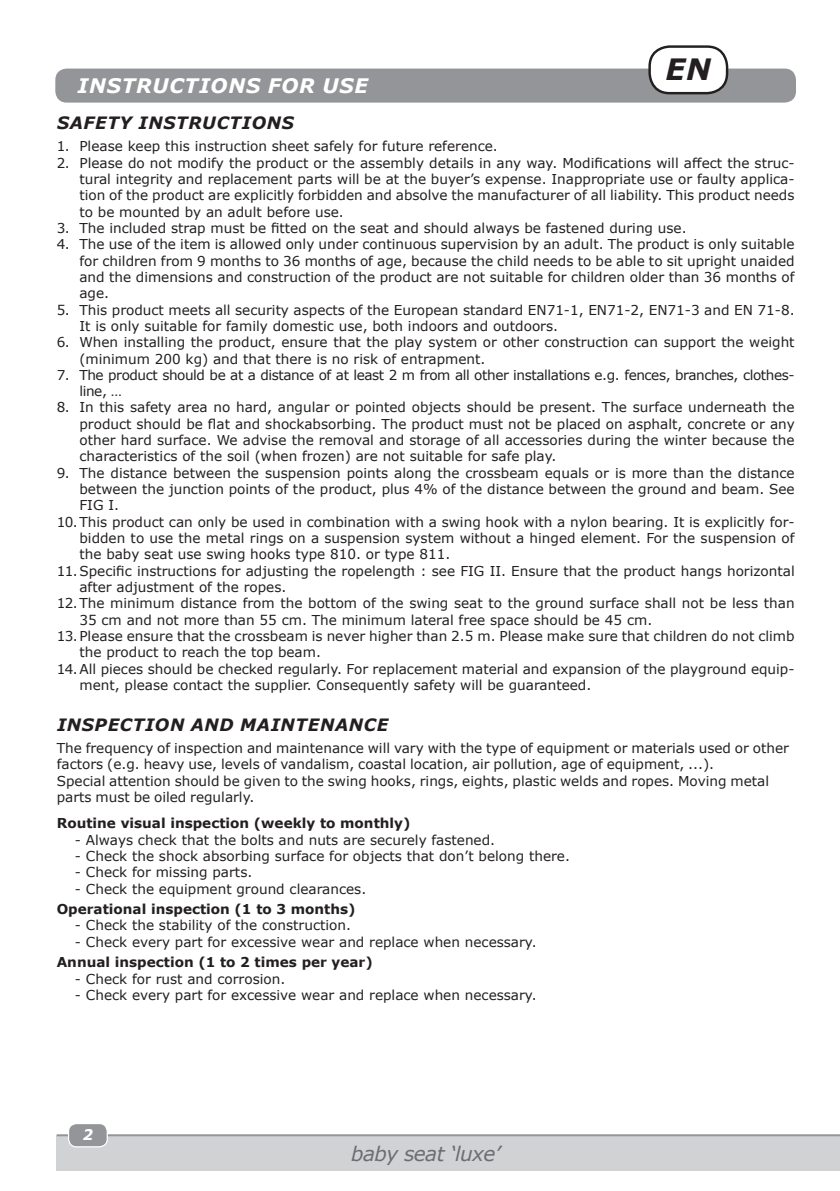
<style>
.page{position:relative;width:840px;height:1191px;background:#fff}
.page>*{position:absolute;margin:0;border:0;box-sizing:border-box;transform-origin:0 0}
.t1{font:italic 700 29.4px "Verdana";color:#231f20}
.t2{font:italic 700 20px "Verdana";letter-spacing:.035em;color:#fff}
.t3{font:italic 20px "Verdana";letter-spacing:-.03em;color:#6d6e71}
.t4{font:italic 700 17px "Verdana";letter-spacing:.035em;color:#231f20}
.t5{font:italic 700 14.6px "Verdana";color:#fff}
.t6{font:13.6px/16.4px "Verdana";color:#231f20}
.t7{font:700 13.6px "Verdana";color:#231f20}
.t8{font:13.6px/16.4px "Verdana";letter-spacing:-.03em;color:#231f20}
</style>
<div class="page">
<div style="left:57px;top:1135px;width:782px;height:35px;background:#d1d2d4"></div>
<hr style="left:57px;top:1134px;width:782px;height:2px;background:#939598">
<div style="left:68px;top:1123px;width:39px;height:23px;background:#939598;border-radius:8px"></div>
<div style="left:68px;top:1123px;width:40px;height:24px;border:1px solid #fff;border-radius:8px"></div>
<div style="left:55px;top:69px;width:740px;height:34px;background:#939598;border-radius:11px"></div>
<div style="left:649px;top:47px;width:77px;height:46px;background:#fff;border-radius:20px"></div>
<div style="left:648px;top:45px;width:79px;height:49px;border:2px solid #231f20;border-radius:20px"></div>
<h2 class="t2" style="left:77px;top:77px;width:292px">INSTRUCTIONS FOR USE</h2>
<h1 class="t1" style="left:665px;top:56px;width:47px">EN</h1>
<p class="t4" style="left:57px;top:115px;width:238px">SAFETY INSTRUCTIONS</p>
<p class="t6" style="left:57px;top:139px;width:442px">1. Please keep this instruction sheet safely for future reference.</p>
<p class="t6" style="left:79px;top:155px;width:716px;text-align:justify;text-indent:-23px">2. Please do not modify the product or the assembly details in any way. Modifications will affect the struc&shy;tural integrity and replacement parts will be at the buyer’s expense. Inappropriate use or faulty applica&shy;tion of the product are explicitly forbidden and absolve the manufacturer of all liability. This product needs to be mounted by an adult before use.</p>
<p class="t6" style="left:57px;top:220px;width:631px">3. The included strap must be fitted on the seat and should always be fastened during use.</p>
<p class="t6" style="left:79px;top:237px;width:716px;text-align:justify;text-indent:-23px">4. The use of the item is allowed only under continuous supervision by an adult. The product is only suitable for children from 9 months to 36 months of age, because the child needs to be able to sit upright unaided and the dimensions and construction of the product are not suitable for children older than 36 months of age.</p>
<p class="t6" style="left:79px;top:302px;width:716px;text-indent:-23px">5. This product meets all security aspects of the European standard EN71-1, EN71-2, EN71-3 and EN 71-8.<br>It is only suitable for family domestic use, both indoors and outdoors.</p>
<p class="t6" style="left:79px;top:335px;width:716px;text-indent:-23px">6. When installing the product, ensure that the play system or other construction can support the weight (minimum 200 kg) and that there is no risk of entrapment.</p>
<p class="t8" style="left:79px;top:367px;width:716px;text-indent:-23px">7. The product should be at a distance of at least 2 m from all other installations e.g. fences, branches, clothes&shy;line, …</p>
<p class="t6" style="left:79px;top:400px;width:716px;text-align:justify;text-indent:-23px">8. In this safety area no hard, angular or pointed objects should be present. The surface underneath the product should be flat and shockabsorbing. The product must not be placed on asphalt, concrete or any other hard surface. We advise the removal and storage of all accessories during the winter because the characteristics of the soil (when frozen) are not suitable for safe play.</p>
<p class="t6" style="left:79px;top:465px;width:716px;text-align:justify;text-indent:-23px">9. The distance between the suspension points along the crossbeam equals or is more than the distance between the junction points of the product, plus 4% of the distance between the ground and beam. See FIG I.</p>
<p class="t6" style="left:79px;top:514px;width:716px;text-align:justify;text-indent:-23px">10. This product can only be used in combination with a swing hook with a nylon bearing. It is explicitly for&shy;bidden to use the metal rings on a suspension system without a hinged element. For the suspension of the baby seat use swing hooks type 810. or type 811.</p>
<p class="t6" style="left:79px;top:563px;width:716px;text-indent:-23px">11. Specific instructions for adjusting the ropelength : see FIG II. Ensure that the product hangs horizontal after adjustment of the ropes.</p>
<p class="t6" style="left:79px;top:596px;width:716px;text-indent:-23px">12. The minimum distance from the bottom of the swing seat to the ground surface shall not be less than<br>35 cm and not more than 55 cm. The minimum lateral free space should be 45 cm.</p>
<p class="t6" style="left:79px;top:628px;width:716px;text-indent:-23px">13. Please ensure that the crossbeam is never higher than 2.5 m. Please make sure that children do not climb the product to reach the top beam.</p>
<p class="t6" style="left:79px;top:661px;width:716px;text-indent:-23px">14. All pieces should be checked regularly. For replacement material and expansion of the playground equip&shy;ment, please contact the supplier. Consequently safety will be guaranteed.</p>
<p class="t4" style="left:57px;top:717px;width:332px">INSPECTION AND MAINTENANCE</p>
<p class="t6" style="left:57px;top:740px;width:733px">The frequency of inspection and maintenance will vary with the type of equipment or materials used or other factors (e.g. heavy use, levels of vandalism, coastal location, air pollution, age of equipment, ...).<br>Special attention should be given to the swing hooks, rings, eights, plastic welds and ropes. Moving metal parts must be oiled regularly.</p>
<p class="t7" style="left:57px;top:817px;width:355px">Routine visual inspection (weekly to monthly)</p>
<p class="t6" style="left:75px;top:832px;width:421px">- Always check that the bolts and nuts are securely fastened.</p>
<p class="t6" style="left:75px;top:848px;width:496px">- Check the shock absorbing surface for objects that don’t belong there.</p>
<p class="t6" style="left:75px;top:865px;width:179px">- Check for missing parts.</p>
<p class="t6" style="left:75px;top:881px;width:293px">- Check the equipment ground clearances.</p>
<p class="t7" style="left:57px;top:903px;width:300px">Operational inspection (1 to 3 months)</p>
<p class="t6" style="left:75px;top:918px;width:277px">- Check the stability of the construction.</p>
<p class="t6" style="left:75px;top:934px;width:463px">- Check every part for excessive wear and replace when necessary.</p>
<p class="t7" style="left:57px;top:956px;width:317px">Annual inspection (1 to 2 times per year)</p>
<p class="t6" style="left:75px;top:971px;width:212px">- Check for rust and corrosion.</p>
<p class="t6" style="left:75px;top:987px;width:463px">- Check every part for excessive wear and replace when necessary.</p>
<p class="t5" style="left:83px;top:1128px;width:12px">2</p>
<h2 class="t3" style="left:351px;top:1145px;width:150px">baby seat ‘luxe’</h2>
</div>
